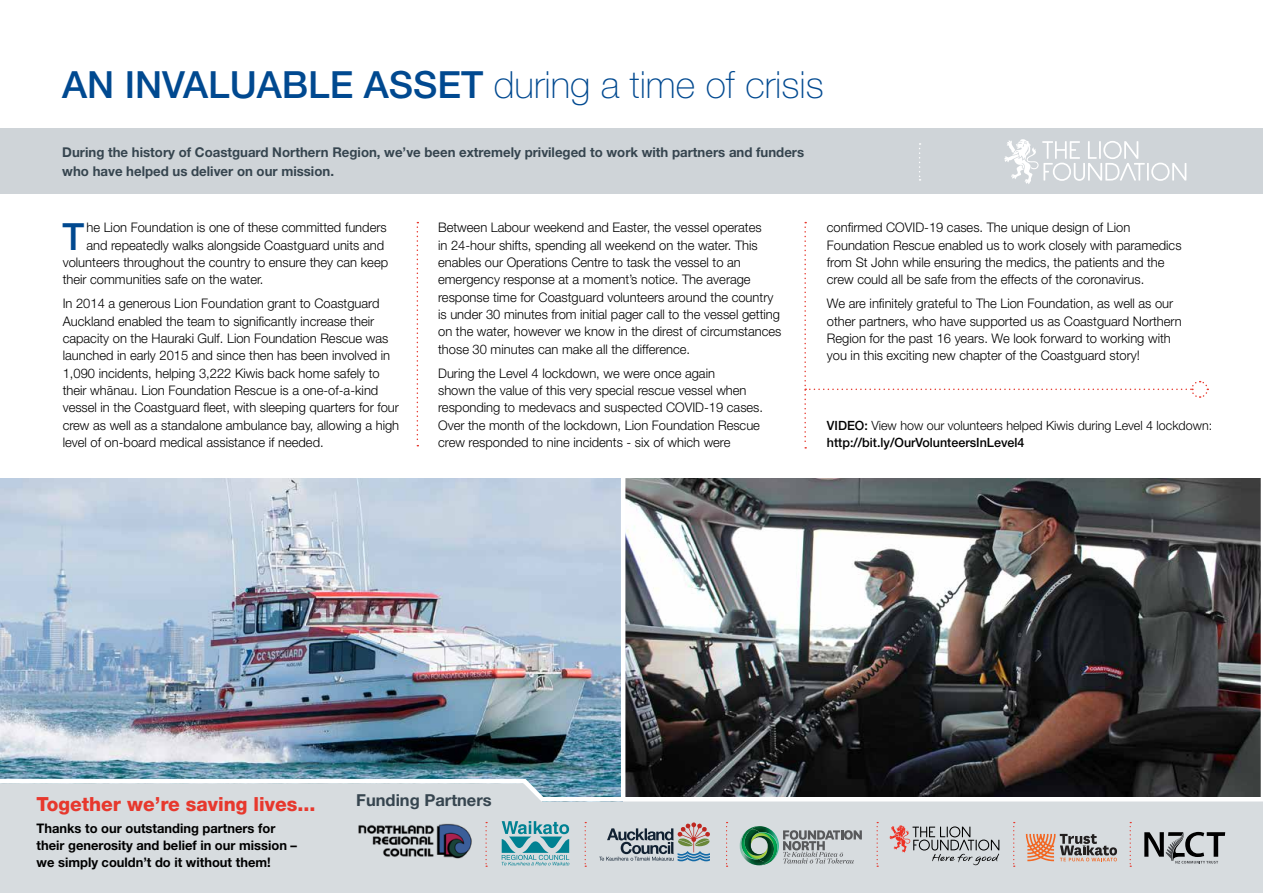
<style>
.page{position:relative;width:1263px;height:893px;background:#fff}
.page>*{position:absolute;margin:0;border:0;box-sizing:border-box;transform-origin:0 0}
.t1{font:100 37.5px "Helvetica Neue";color:#004990}
.t2{font:500 37.5px "Helvetica Neue";color:#004990}
.t3{font:800 19.5px "Helvetica Neue";color:#e7382d}
.t4{font:700 16.5px "Helvetica Neue";color:#36454f}
.t5{font:700 13.5px/18.9px "Helvetica Neue";color:#36454f}
.t6{font:300 13.2px/17.4px "Helvetica Neue";color:#000}
.t7{font:700 13.2px/17.4px "Helvetica Neue";color:#000}
.t8{font:300 12.75px/17.4px "Helvetica Neue";color:#000}
.s1{font-weight:500}
.s2{font-family:"Neue Haas Unica W1 G"}
</style>
<div class="page">
<div style="left:363px;top:801px;width:900px;height:92px;background:#d7dcdf"></div>
<img style="left:0;top:478px;width:621px;height:296px">
<div style="left:0;top:128px;width:1087px;height:65px;background:#cfd4d8"></div>
<div style="left:1087px;top:128px;width:176px;height:65px;background:#cfd4d8"></div>
<svg style="left:417px;top:222px;width:1px;height:224px"></svg>
<svg style="left:919px;top:143px;width:1px;height:38px"></svg>
<img style="left:625px;top:478px;width:636px;height:296px">
<svg style="left:804px;top:222px;width:405px;height:227px"></svg>
<div style="left:0;top:804px;width:587px;height:89px;background:#d7dcdf"></div>
<svg style="left:1144px;top:832px;width:81px;height:31px"></svg>
<svg style="left:599px;top:822px;width:111px;height:39px"></svg>
<svg style="left:890px;top:825px;width:109px;height:40px"></svg>
<svg style="left:1026px;top:834px;width:91px;height:27px"></svg>
<svg style="left:740px;top:826px;width:122px;height:40px"></svg>
<svg style="left:585px;top:822px;width:1px;height:45px"></svg>
<svg style="left:876px;top:822px;width:2px;height:45px"></svg>
<svg style="left:1013px;top:822px;width:2px;height:45px"></svg>
<svg style="left:1129px;top:822px;width:2px;height:45px"></svg>
<svg style="left:726px;top:822px;width:1px;height:45px"></svg>
<img style="left:357px;top:820px;width:116px;height:42px">
<svg style="left:501px;top:821px;width:68px;height:44px"></svg>
<svg style="left:485px;top:822px;width:2px;height:45px"></svg>
<svg style="left:1004px;top:139px;width:182px;height:45px"></svg>
<svg style="left:0;top:774px;width:1263px;height:30px"></svg>
<h1 class="t1" style="left:62px;top:63px;width:763px"><span class="s1">AN INVALUABLE ASSET</span> during a time of crisis</h1>
<p class="t5" style="left:62px;top:143px;width:743px">During the history of Coastguard Northern Region, we’ve been extremely privileged to work with partners and funders who have helped us deliver on our mission.</p>
<h1 class="t2" style="left:62px;top:214px;width:23px">T</h1>
<p class="t6" style="left:86px;top:219px;width:302px">he Lion Foundation is one of these committed funders</p>
<p class="t6" style="left:86px;top:236px;width:299px">and repeatedly walks alongside Coastguard units and</p>
<p class="t6" style="left:63px;top:253px;width:327px">volunteers throughout the country to ensure they can keep</p>
<p class="t6" style="left:63px;top:271px;width:202px">their communities safe on the water.</p>
<p class="t6" style="left:63px;top:294px;width:338px">In 2014 a generous Lion Foundation grant to Coastguard Auckland enabled the team to significantly increase their capacity on the Hauraki Gulf. Lion Foundation Rescue was launched in early 2015 and since then has been involved in 1,090 incidents, helping 3,222 Kiwis back home safely to their wh<span class="s2">ā</span>nau. Lion Foundation Rescue is a one-of-a-kind vessel in the Coastguard fleet, with sleeping quarters for four crew as well as a standalone ambulance bay, allowing a high level of on-board medical assistance if needed.</p>
<p class="t6" style="left:438px;top:219px;width:345px">Between Labour weekend and Easter, the vessel operates<br>in 24-hour shifts, spending all weekend on the water. This enables our Operations Centre to task the vessel to an emergency response at a moment’s notice. The average response time for Coastguard volunteers around the country is under 30 minutes from initial pager call to the vessel getting on the water, however we know in the direst of circumstances those 30 minutes can make all the difference.</p>
<p class="t6" style="left:438px;top:364px;width:326px">During the Level 4 lockdown, we were once again<br>shown the value of this very special rescue vessel when responding to medevacs and suspected COVID-19 cases.<br>Over the month of the lockdown, Lion Foundation Rescue crew responded to nine incidents - six of which were</p>
<p class="t6" style="left:827px;top:219px;width:356px">confirmed COVID-19 cases. The unique design of Lion Foundation Rescue enabled us to work closely with paramedics from St John while ensuring the medics, the patients and the crew could all be safe from the effects of the coronavirus.</p>
<p class="t6" style="left:827px;top:294px;width:356px">We are infinitely grateful to The Lion Foundation, as well as our other partners, who have supported us as Coastguard Northern Region for the past 16 years. We look forward to working with you in this exciting new chapter of the Coastguard story!</p>
<p class="t8" style="left:827px;top:416px;width:387px"><span class="s1">VIDEO:</span> View how our volunteers helped Kiwis during Level 4 lockdown: <span class="s1">http://bit.ly/OurVolunteersInLevel4</span></p>
<h2 class="t3" style="left:37px;top:792px;width:280px">Together we’re saving lives...</h2>
<p class="t7" style="left:37px;top:819px;width:262px">Thanks to our outstanding partners for their generosity and belief in our mission – we simply couldn’t do it without them!</p>
<p class="t4" style="left:356px;top:790px;width:137px">Funding Partners</p>
</div>
